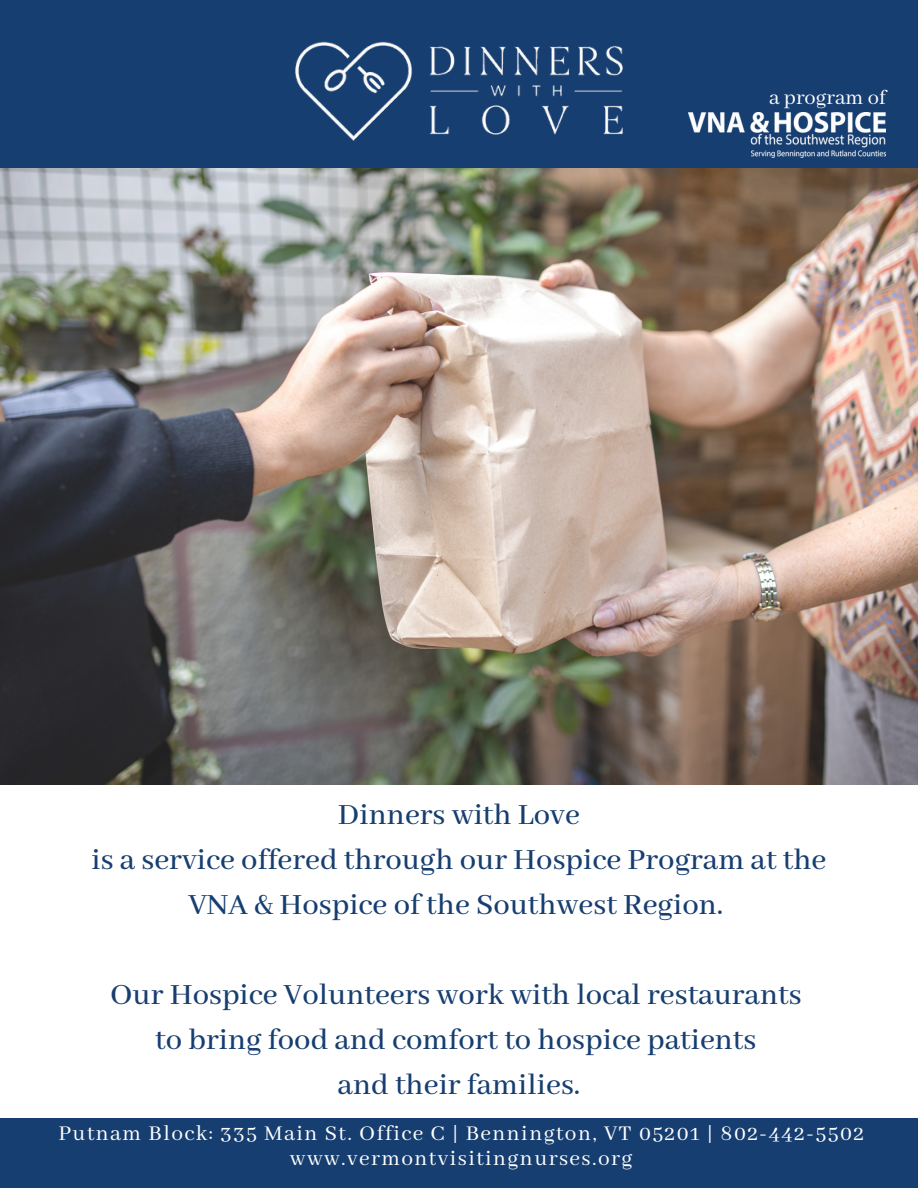
<style>
.page{position:relative;width:918px;height:1188px;background:#fff}
.page>*{position:absolute;margin:0;border:0;box-sizing:border-box;transform-origin:0 0}
.t1{font:500 32.7px "Abhaya Libre";color:#173e70}
.t2{font:23.4px/24.8px "Abhaya Libre";letter-spacing:.06em;color:#fff;text-align:center}
.t3{font:22.5px "Abhaya Libre";color:#fff}
</style>
<div class="page">
<div style="left:0;top:1118px;width:918px;height:70px;background:#173e70"></div>
<img style="left:0;top:168px;width:918px;height:616px">
<div style="left:0;top:0;width:918px;height:168px;background:#173e70"></div>
<img style="left:256px;top:41px;width:406px;height:253px">
<img style="left:689px;top:112px;width:196px;height:45px">
<p class="t3" style="left:769px;top:85px;width:118px">a program of</p>
<p class="t1" style="left:338px;top:797px;width:244px">Dinners with Love</p>
<p class="t1" style="left:92px;top:842px;width:736px">is a service offered through our Hospice Program at the</p>
<p class="t1" style="left:188px;top:887px;width:536px">VNA &amp; Hospice of the Southwest Region.</p>
<p class="t1" style="left:110px;top:977px;width:693px">Our Hospice Volunteers work with local restaurants</p>
<p class="t1" style="left:155px;top:1022px;width:603px">to bring food and comfort to hospice patients</p>
<p class="t1" style="left:338px;top:1067px;width:244px">and their families.</p>
<p class="t2" style="left:58px;top:1122px;width:807px">Putnam Block: 335 Main St. Office C | Bennington, VT 05201 | 802-442-5502 www.vermontvisitingnurses.org</p>
</div>
